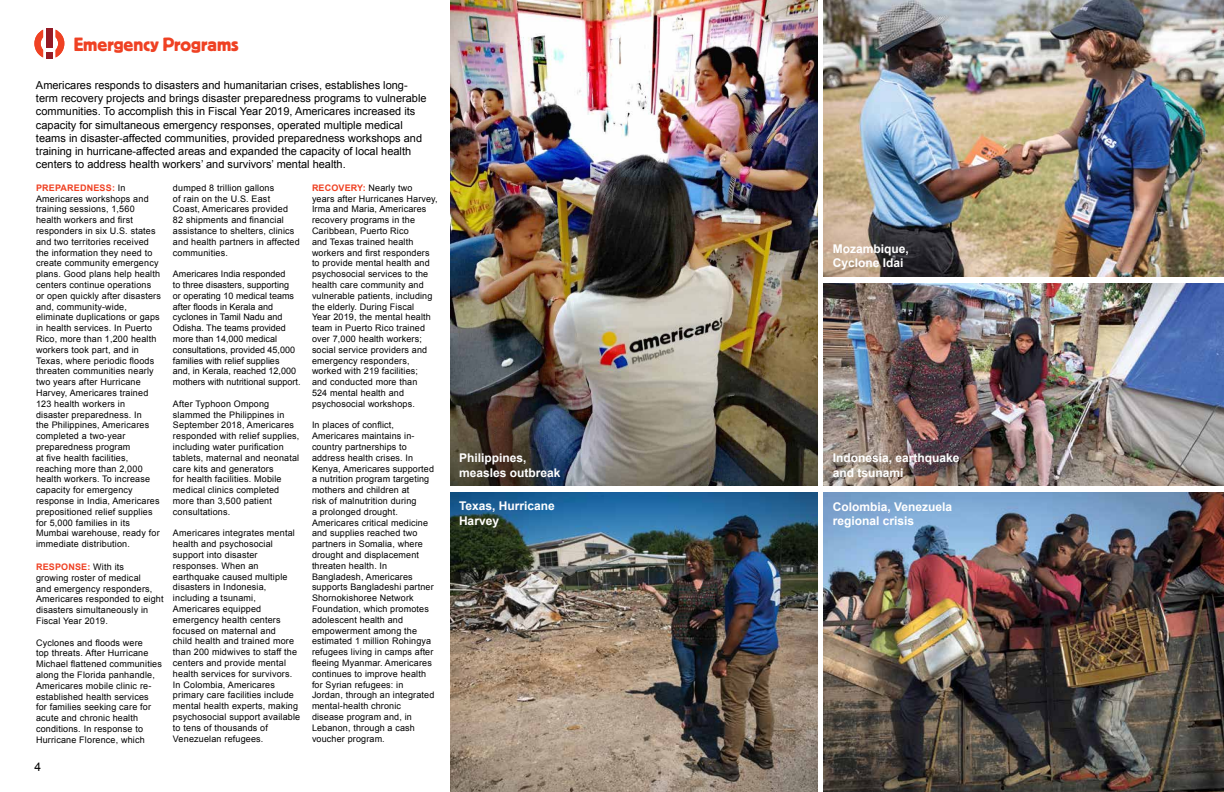
<style>
.page{position:relative;width:1224px;height:792px;background:#fff}
.page>*{position:absolute;margin:0;border:0;box-sizing:border-box;transform-origin:0 0}
.t1{font:19px "Block Berthold BQ";color:#ef4123}
.t2{font:700 12px/14.4px "Arial";color:#fff}
.t3{font:12px "Arial";color:#000}
.t4{font:11px/13.2px "Arial";color:#000}
.t5{font:9px/10.8px "Arial";letter-spacing:.02em;color:#000}
.t6{font:9px/10.8px "Arial";color:#000}
.s1{font-weight:700;color:#ef4123}
</style>
<div class="page">
<img style="left:450px;top:492px;width:367px;height:300px">
<img style="left:450px;top:0;width:367px;height:486px">
<div style="left:46px;top:28px;width:7px;height:20px;background:#961b25"></div>
<div style="left:46px;top:52px;width:7px;height:7px;background:#961b25"></div>
<svg style="left:56px;top:30px;width:8px;height:27px"></svg>
<svg style="left:34px;top:30px;width:9px;height:27px"></svg>
<img style="left:824px;top:0;width:400px;height:276px">
<img style="left:824px;top:283px;width:400px;height:203px">
<img style="left:824px;top:492px;width:400px;height:300px">
<h1 class="t1" style="left:74px;top:36px;width:167px">Emergency Programs</h1>
<p class="t4" style="left:36px;top:79px;width:392px">Americares responds to disasters and humanitarian crises, establishes long&shy;term recovery projects and brings disaster preparedness programs to vulnerable communities. To accomplish this in Fiscal Year 2019, Americares increased its capacity for simultaneous emergency responses, operated multiple medical teams in disaster-affected communities, provided preparedness workshops and training in hurricane-affected areas and expanded the capacity of local health centers to address health workers’ and survivors’ mental health.</p>
<p class="t5" style="left:36px;top:183px;width:126px"><span class="s1">PREPAREDNESS:</span> In<br>Americares workshops and training sessions, 1,560 health workers and first responders in six U.S. states and two territories received the information they need to create community emergency plans. Good plans help health centers continue operations or open quickly after disasters and, community-wide, eliminate duplications or gaps in health services. In Puerto<br>Rico, more than 1,200 health workers took part, and in<br>Texas, where periodic floods threaten communities nearly two years after Hurricane<br>Harvey, Americares trained<br>123 health workers in<br>disaster preparedness. In<br>the Philippines, Americares completed a two-year preparedness program<br>at five health facilities, reaching more than 2,000 health workers. To increase capacity for emergency response in India, Americares prepositioned relief supplies for 5,000 families in its<br>Mumbai warehouse, ready for immediate distribution.</p>
<p class="t5" style="left:36px;top:562px;width:129px"><span class="s1">RESPONSE:</span> With its<br>growing roster of medical<br>and emergency responders,<br>Americares responded to eight disasters simultaneously in<br>Fiscal Year 2019.</p>
<p class="t5" style="left:36px;top:637px;width:127px">Cyclones and floods were<br>top threats. After Hurricane<br>Michael flattened communities along the Florida panhandle,<br>Americares mobile clinic re&shy;established health services<br>for families seeking care for acute and chronic health conditions. In response to<br>Hurricane Florence, which</p>
<h2 class="t3" style="left:35px;top:761px;width:8px">4</h2>
<p class="t5" style="left:173px;top:183px;width:128px">dumped 8 trillion gallons<br>of rain on the U.S. East<br>Coast, Americares provided<br>82 shipments and financial assistance to shelters, clinics and health partners in affected communities.</p>
<p class="t6" style="left:173px;top:269px;width:129px">Americares India responded<br>to three disasters, supporting<br>or operating 10 medical teams after floods in Kerala and cyclones in Tamil Nadu and<br>Odisha. The teams provided more than 14,000 medical consultations, provided 45,000 families with relief supplies<br>and, in Kerala, reached 12,000 mothers with nutritional support.</p>
<p class="t5" style="left:173px;top:399px;width:128px">After Typhoon Ompong slammed the Philippines in<br>September 2018, Americares responded with relief supplies, including water purification tablets, maternal and neonatal care kits and generators<br>for health facilities. Mobile medical clinics completed more than 3,500 patient consultations.</p>
<p class="t5" style="left:173px;top:529px;width:129px">Americares integrates mental health and psychosocial support into disaster responses. When an earthquake caused multiple disasters in Indonesia, including a tsunami,<br>Americares equipped emergency health centers focused on maternal and<br>child health and trained more than 200 midwives to staff the centers and provide mental health services for survivors.<br>In Colombia, Americares primary care facilities include mental health experts, making psychosocial support available to tens of thousands of<br>Venezuelan refugees.</p>
<p class="t5" style="left:312px;top:183px;width:127px"><span class="s1">RECOVERY:</span> Nearly two<br>years after Hurricanes Harvey,<br>Irma and Maria, Americares recovery programs in the<br>Caribbean, Puerto Rico<br>and Texas trained health workers and first responders to provide mental health and psychosocial services to the health care community and vulnerable patients, including the elderly. During Fiscal<br>Year 2019, the mental health team in Puerto Rico trained over 7,000 health workers; social service providers and emergency responders, worked with 219 facilities;<br>and conducted more than<br>524 mental health and psychosocial workshops.</p>
<p class="t5" style="left:312px;top:420px;width:124px">In places of conflict,<br>Americares maintains in&shy;country partnerships to address health crises. In<br>Kenya, Americares supported a nutrition program targeting mothers and children at<br>risk of malnutrition during<br>a prolonged drought.<br>Americares critical medicine and supplies reached two partners in Somalia, where drought and displacement threaten health. In<br>Bangladesh, Americares supports Bangladeshi partner<br>Shornokishoree Network<br>Foundation, which promotes adolescent health and empowerment among the estimated 1 million Rohingya refugees living in camps after fleeing Myanmar. Americares continues to improve health for Syrian refugees: in<br>Jordan, through an integrated mental-health chronic disease program and, in<br>Lebanon, through a cash voucher program.</p>
<h2 class="t2" style="left:459px;top:452px;width:103px">Philippines, measles outbreak</h2>
<h2 class="t2" style="left:459px;top:499px;width:97px">Texas, Hurricane<br>Harvey</h2>
<h2 class="t2" style="left:833px;top:242px;width:78px">Mozambique,<br>Cyclone Idai</h2>
<h2 class="t2" style="left:833px;top:452px;width:128px">Indonesia, earthquake and tsunami</h2>
<h2 class="t2" style="left:833px;top:500px;width:121px">Colombia, Venezuela regional crisis</h2>
</div>
